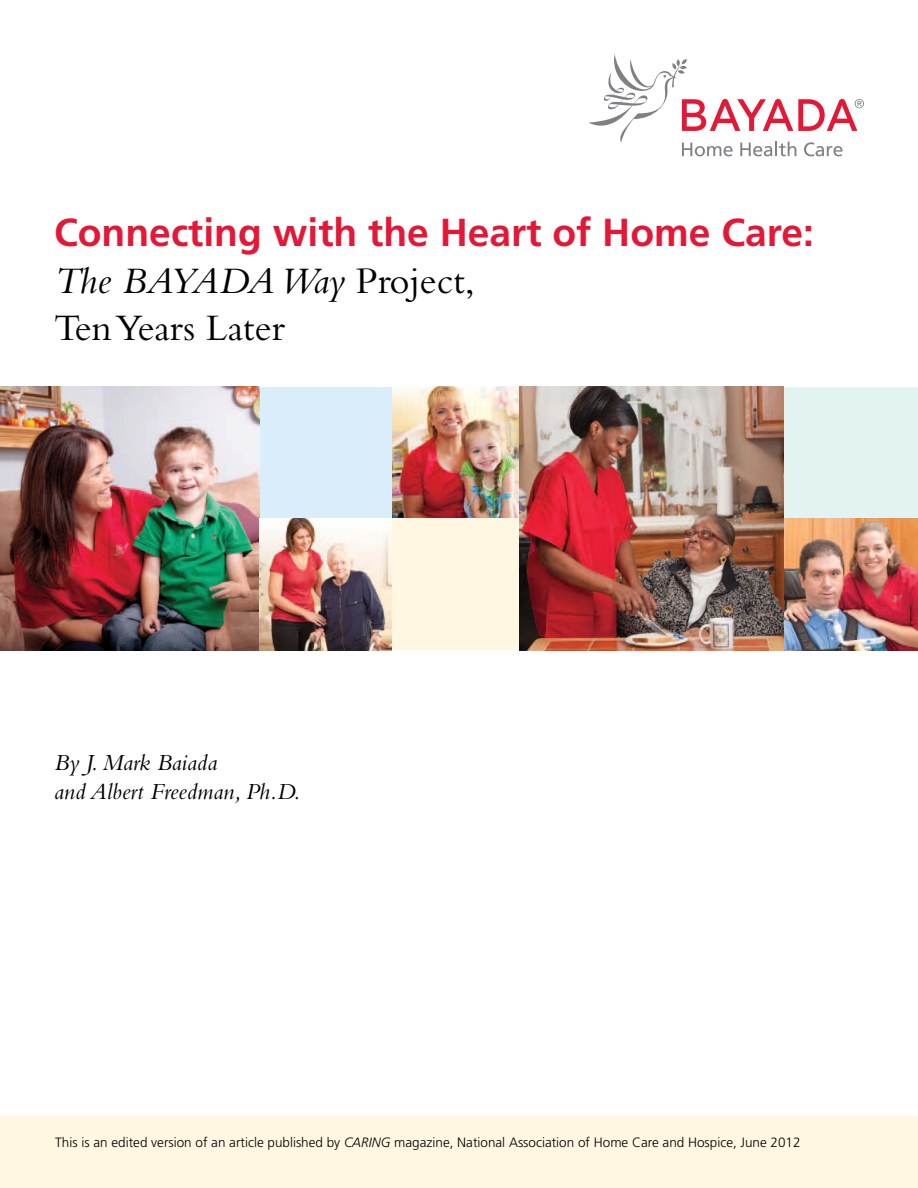
<style>
.page{position:relative;width:918px;height:1188px;background:#fff}
.page>*{position:absolute;margin:0;border:0;box-sizing:border-box;transform-origin:0 0}
.t1{font:700 39px "Frutiger";color:#e31837}
.t2{font:italic 39px "Bembo";letter-spacing:-.03em;color:#000}
.t3{font:39px "Bembo";color:#000}
.t4{font:italic 24px "Bembo";color:#000}
.captions{font:300 13.5px "Frutiger";color:#000}
.s1{font-style:normal}
.s2{font-style:italic}
</style>
<div class="page">
<div style="left:0;top:1117px;width:918px;height:71px;background:#fff7e1"></div>
<svg style="left:589px;top:54px;width:275px;height:102px"></svg>
<img style="left:392px;top:387px;width:128px;height:131px">
<div style="left:782px;top:387px;width:136px;height:131px;background:#e3f3f1"></div>
<div style="left:260px;top:387px;width:132px;height:131px;background:#d9edfa"></div>
<div style="left:392px;top:518px;width:131px;height:132px;background:#fff7e1"></div>
<img style="left:0;top:387px;width:260px;height:263px">
<img style="left:783px;top:518px;width:135px;height:132px">
<img style="left:260px;top:518px;width:132px;height:132px">
<img style="left:520px;top:387px;width:263px;height:263px">
<p class="t1" style="left:54px;top:210px;width:761px">Connecting with the Heart of Home Care:</p>
<p class="t2" style="left:54px;top:258px;width:422px">The BAYADA Way <span class="s1">Project,</span></p>
<p class="t3" style="left:54px;top:305px;width:232px">Ten Years Later</p>
<p class="t4" style="left:54px;top:748px;width:165px">By J. Mark Baiada</p>
<p class="t4" style="left:54px;top:777px;width:248px">and Albert Freedman, Ph.D.</p>
<p class="captions" style="left:55px;top:1134px;width:747px">This is an edited version of an article published by <span class="s2">CARING</span> magazine, National Association of Home Care and Hospice, June 2012</p>
</div>
